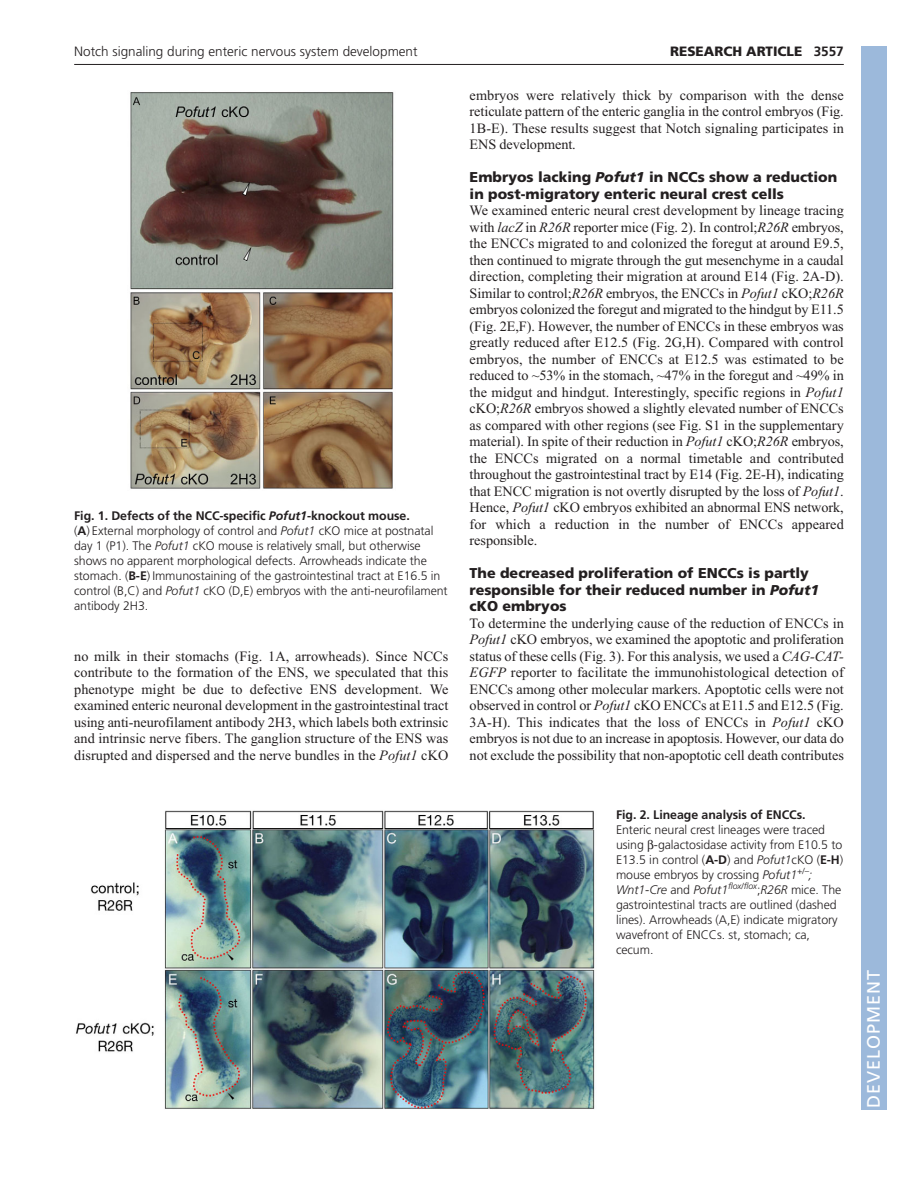
<style>
.page{position:relative;width:918px;height:1188px;background:#fff}
.page>*{position:absolute;margin:0;border:0;box-sizing:border-box;transform-origin:0 0}
.t1{font:18px "Frutiger LT Std";letter-spacing:.055em;color:#fff}
.t2{font:14.25px/16.5px "Times New Roman";letter-spacing:.005em;color:#231f20;text-align:justify}
.t3{font:900 14.25px/16.5px "Frutiger LT Std";color:#231f20}
.t4{font:300 13.5px "Frutiger LT Std";color:#231f20}
.t5{font:900 13.5px "Frutiger LT Std";color:#231f20}
.t6{font:300 12.3px/15px "Frutiger LT Std";letter-spacing:-.005em;color:#231f20}
.t7{font:700 12.3px "Frutiger LT Std";letter-spacing:-.005em;color:#231f20}
.s1{font-weight:700}
.s2{font-weight:700;font-style:italic}
.s3{font-style:italic}
</style>
<div class="page">
<hr style="left:74px;top:64px;width:770px;height:1px;background:#231f20">
<img style="left:130px;top:92px;width:264px;height:397px">
<img style="left:75px;top:810px;width:521px;height:299px">
<div style="left:861px;top:46px;width:25px;height:1064px;background:#9cb9db"></div>
<p class="t4" style="left:74px;top:46px;width:345px">Notch signaling during enteric nervous system development</p>
<p class="t5" style="left:670px;top:46px;width:175px">RESEARCH ARTICLE <span class="s1">3557</span></p>
<p class="t6" style="left:74px;top:509px;width:375px"><span class="s1">Fig. 1. Defects of the NCC-specific</span> <span class="s2">Pofut1</span><span class="s1">-knockout mouse.<br></span>(<span class="s1">A</span>) External morphology of control and <span class="s3">Pofut1</span> cKO mice at postnatal day 1 (P1). The <span class="s3">Pofut1</span> cKO mouse is relatively small, but otherwise shows no apparent morphological defects. Arrowheads indicate the stomach. (<span class="s1">B-E</span>) Immunostaining of the gastrointestinal tract at E16.5 in control (B,C) and <span class="s3">Pofut1</span> cKO (D,E) embryos with the anti-neurofilament antibody 2H3.</p>
<p class="t2" style="left:74px;top:649px;width:376px">no milk in their stomachs (Fig. 1A, arrowheads). Since NCCs contribute to the formation of the ENS, we speculated that this phenotype might be due to defective ENS development. We examined enteric neuronal development in the gastrointestinal tract using anti-neurofilament antibody 2H3, which labels both extrinsic and intrinsic nerve fibers. The ganglion structure of the ENS was disrupted and dispersed and the nerve bundles in the <span class="s3">Pofut1</span> cKO</p>
<p class="t2" style="left:470px;top:88px;width:376px">embryos were relatively thick by comparison with the dense reticulate pattern of the enteric ganglia in the control embryos (Fig.<br>1B-E). These results suggest that Notch signaling participates in ENS development.</p>
<p class="t3" style="left:470px;top:170px;width:369px">Embryos lacking <span class="s3">Pofut1</span> in NCCs show a reduction in post-migratory enteric neural crest cells</p>
<p class="t2" style="left:470px;top:204px;width:376px">We examined enteric neural crest development by lineage tracing with <span class="s3">lacZ</span> in <span class="s3">R26R</span> reporter mice (Fig. 2). In control;<span class="s3">R26R</span> embryos, the ENCCs migrated to and colonized the foregut at around E9.5, then continued to migrate through the gut mesenchyme in a caudal direction, completing their migration at around E14 (Fig. 2A-D).<br>Similar to control;<span class="s3">R26R</span> embryos, the ENCCs in <span class="s3">Pofut1</span> cKO;<span class="s3">R26R </span>embryos colonized the foregut and migrated to the hindgut by E11.5 (Fig. 2E,F). However, the number of ENCCs in these embryos was greatly reduced after E12.5 (Fig. 2G,H). Compared with control embryos, the number of ENCCs at E12.5 was estimated to be reduced to ~53% in the stomach, ~47% in the foregut and ~49% in the midgut and hindgut. Interestingly, specific regions in <span class="s3">Pofut1 </span>cKO;<span class="s3">R26R</span> embryos showed a slightly elevated number of ENCCs as compared with other regions (see Fig. S1 in the supplementary material). In spite of their reduction in <span class="s3">Pofut1</span> cKO;<span class="s3">R26R</span> embryos, the ENCCs migrated on a normal timetable and contributed throughout the gastrointestinal tract by E14 (Fig. 2E-H), indicating that ENCC migration is not overtly disrupted by the loss of <span class="s3">Pofut1</span>.<br>Hence, <span class="s3">Pofut1</span> cKO embryos exhibited an abnormal ENS network, for which a reduction in the number of ENCCs appeared responsible.</p>
<p class="t3" style="left:470px;top:566px;width:351px">The decreased proliferation of ENCCs is partly responsible for their reduced number in <span class="s3">Pofut1 </span>cKO embryos</p>
<p class="t2" style="left:470px;top:616px;width:376px">To determine the underlying cause of the reduction of ENCCs in <span class="s3">Pofut1</span> cKO embryos, we examined the apoptotic and proliferation status of these cells (Fig. 3). For this analysis, we used a <span class="s3">CAG-CAT-EGFP</span> reporter to facilitate the immunohistological detection of ENCCs among other molecular markers. Apoptotic cells were not observed in control or <span class="s3">Pofut1</span> cKO ENCCs at E11.5 and E12.5 (Fig.<br>3A-H). This indicates that the loss of ENCCs in <span class="s3">Pofut1</span> cKO embryos is not due to an increase in apoptosis. However, our data do not exclude the possibility that non-apoptotic cell death contributes</p>
<p class="t7" style="left:616px;top:810px;width:191px">Fig. 2. Lineage analysis of ENCCs.</p>
<p class="t6" style="left:616px;top:823px;width:229px">Enteric neural crest lineages were traced using -galactosidase activity from E10.5 to E13.5 in control (<span class="s1">A-D</span>) and <span class="s3">Pofut1</span>cKO (<span class="s1">E-H</span>) mouse embryos by crossing <span class="s3">Pofut1</span><sup>+/–</sup><span class="s3">; Wnt1-Cre</span> and <span class="s3">Pofut1</span><sup>flox</sup><sup>/</sup><sup>flox</sup>;<span class="s3">R26R</span> mice. The gastrointestinal tracts are outlined (dashed lines). Arrowheads (A,E) indicate migratory wavefront of ENCCs. st, stomach; ca, cecum.</p>
<p class="t1" style="left:863px;top:1108px;width:140px;rotate:-90deg">DEVELOPMENT</p>
</div>
